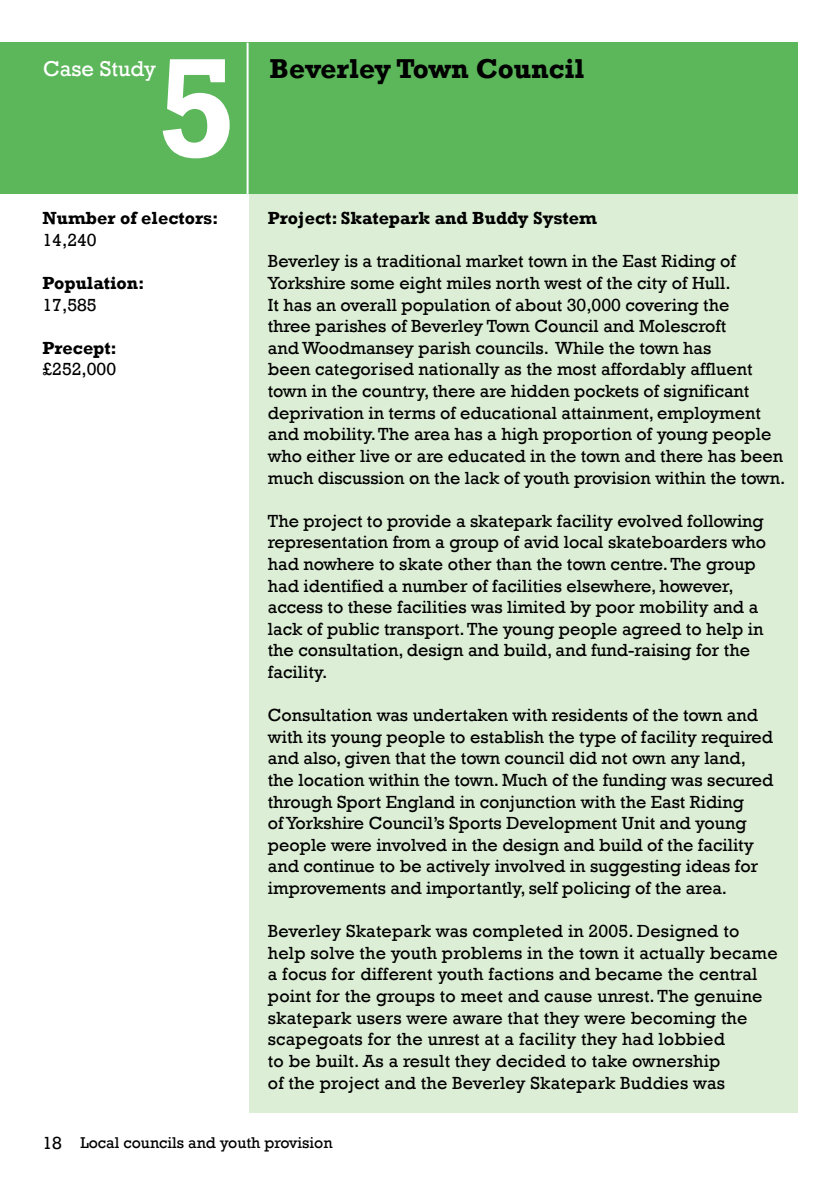
<style>
.page{position:relative;width:840px;height:1191px;background:#fff}
.page>*{position:absolute;margin:0;border:0;box-sizing:border-box;transform-origin:0 0}
.t1{font:700 144px "Rockwell";color:#fff}
.t2{font:700 28px "Rockwell";color:#000}
.t3{font:22px "Rockwell";color:#fff}
.t4{font:18px/21.6px "Rockwell";color:#000}
.t5{font:700 18px "Rockwell";color:#000}
.t6{font:16px "Rockwell";color:#000}
.s1{font-size:18px}
</style>
<div class="page">
<div style="left:248px;top:193px;width:549px;height:920px;background:#dceed5"></div>
<div style="left:0;top:43px;width:797px;height:151px;background:#5cb65a"></div>
<hr style="left:246px;top:43px;width:2px;height:151px;background:#fff">
<h1 class="t1" style="left:157px;top:58px;width:81px">5</h1>
<p class="t3" style="left:43px;top:60px;width:114px">Case Study</p>
<h2 class="t2" style="left:269px;top:59px;width:316px">Beverley Town Council</h2>
<p class="t5" style="left:43px;top:212px;width:177px">Number of electors:</p>
<p class="t4" style="left:43px;top:230px;width:56px">14,240</p>
<p class="t5" style="left:43px;top:276px;width:103px">Population:</p>
<p class="t4" style="left:43px;top:295px;width:56px">17,585</p>
<p class="t5" style="left:43px;top:341px;width:76px">Precept:</p>
<p class="t4" style="left:43px;top:360px;width:75px">£252,000</p>
<p class="t5" style="left:268px;top:212px;width:330px">Project: Skatepark and Buddy System</p>
<p class="t4" style="left:268px;top:252px;width:518px">Beverley is a traditional market town in the East Riding of Yorkshire some eight miles north west of the city of Hull.<br>It has an overall population of about 30,000 covering the<br>three parishes of Beverley Town Council and Molescroft<br>and Woodmansey parish councils. While the town has<br>been categorised nationally as the most affordably affluent town in the country, there are hidden pockets of significant deprivation in terms of educational attainment, employment and mobility. The area has a high proportion of young people who either live or are educated in the town and there has been much discussion on the lack of youth provision within the town.</p>
<p class="t4" style="left:268px;top:511px;width:499px">The project to provide a skatepark facility evolved following representation from a group of avid local skateboarders who had nowhere to skate other than the town centre. The group had identified a number of facilities elsewhere, however, access to these facilities was limited by poor mobility and a lack of public transport. The young people agreed to help in the consultation, design and build, and fund-raising for the facility.</p>
<p class="t4" style="left:268px;top:706px;width:507px">Consultation was undertaken with residents of the town and with its young people to establish the type of facility required and also, given that the town council did not own any land, the location within the town. Much of the funding was secured through Sport England in conjunction with the East Riding<br>of Yorkshire Council’s Sports Development Unit and young people were involved in the design and build of the facility and continue to be actively involved in suggesting ideas for improvements and importantly, self policing of the area.</p>
<p class="t4" style="left:268px;top:922px;width:511px">Beverley Skatepark was completed in 2005. Designed to help solve the youth problems in the town it actually became a focus for different youth factions and became the central point for the groups to meet and cause unrest. The genuine skatepark users were aware that they were becoming the scapegoats for the unrest at a facility they had lobbied<br>to be built. As a result they decided to take ownership<br>of the project and the Beverley Skatepark Buddies was</p>
<p class="t6" style="left:42px;top:1136px;width:291px"><span class="s1">18</span> Local councils and youth provision</p>
</div>
